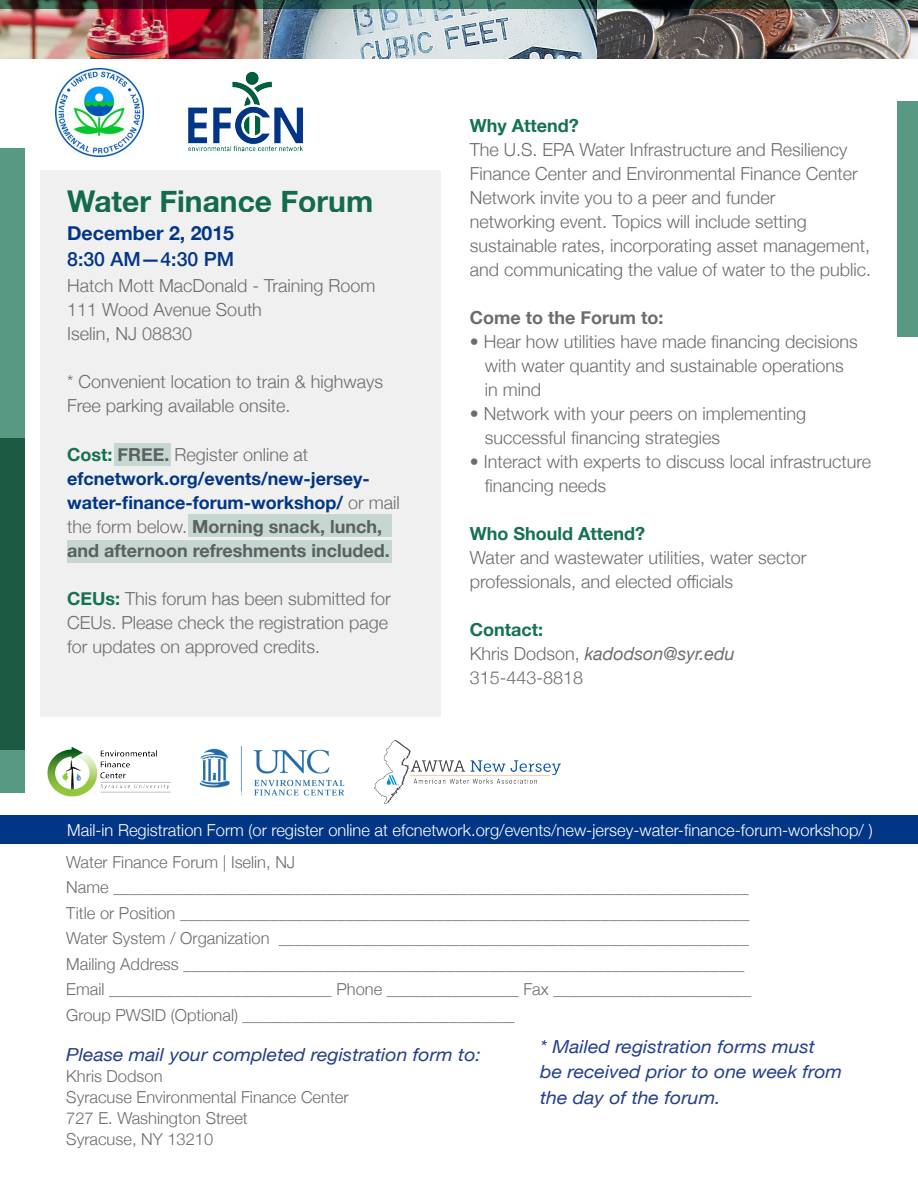
<style>
.page{position:relative;width:918px;height:1188px;background:#fff}
.page>*{position:absolute;margin:0;border:0;box-sizing:border-box;transform-origin:0 0}
.t1{font:700 30px "Helvetica Neue";color:#157153}
.t2{font:700 19.5px "Helvetica Neue";color:#013686}
.t3{font:500 19.5px "Helvetica Neue";color:#013686}
.t4{font:300 18px/24px "Helvetica Neue";color:#6c6d70}
.t5{font:700 18px/24px "Helvetica Neue";color:#013686}
.t6{font:italic 18px/25.5px "Helvetica Neue";color:#253f8e;scale:1.08 1}
.t7{font:700 18px "Helvetica Neue";color:#157153}
.t8{font:italic 18px "Helvetica Neue";color:#6c6d70}
.t9{font:700 18px "Helvetica Neue";color:#6c6d70}
.t10{font:300 16.5px "Helvetica Neue";color:#6c6d70}
.t11{font:300 16.5px "Helvetica Neue";color:#fff}
.s1{color:#157153}
.s2{color:#6c6d70}
.s3{font-weight:300;color:#6c6d70}
.s4{font-weight:700;color:#157153}
.s5{font-weight:300;font-style:normal}
</style>
<div class="page">
<img style="left:0;top:9px;width:264px;height:49px">
<div style="left:40px;top:170px;width:401px;height:547px;background:#f0f0f0"></div>
<div style="left:0;top:148px;width:24px;height:601px;background:#579983"></div>
<svg style="left:0;top:438px;width:24px;height:354px;background:#23614a"></svg>
<div style="left:0;top:815px;width:918px;height:29px;background:#013686"></div>
<img style="left:188px;top:71px;width:115px;height:81px">
<img style="left:264px;top:9px;width:333px;height:49px">
<img style="left:597px;top:9px;width:320px;height:49px">
<div style="left:897px;top:102px;width:21px;height:235px;background:#579983"></div>
<img style="left:199px;top:746px;width:146px;height:50px">
<svg style="left:0;top:0;width:918px;height:9px;background:#354842"></svg>
<img style="left:55px;top:69px;width:88px;height:87px">
<img style="left:47px;top:746px;width:123px;height:51px">
<img style="left:374px;top:740px;width:187px;height:63px">
<div style="left:67px;top:540px;width:325px;height:23px;background:#c6d6d1"></div>
<div style="left:188px;top:515px;width:204px;height:22px;background:#c6d6d1"></div>
<div style="left:114px;top:444px;width:57px;height:22px;background:#c6d6d1"></div>
<h1 class="t1" style="left:67px;top:177px;width:308px">Water Finance Forum</h1>
<p class="t2" style="left:67px;top:218px;width:168px">December 2, 2015</p>
<p class="t3" style="left:67px;top:243px;width:168px">8:30 AM—4:30 PM</p>
<p class="t4" style="left:67px;top:272px;width:310px">Hatch Mott MacDonald - Training Room</p>
<p class="t4" style="left:67px;top:296px;width:196px">111 Wood Avenue South</p>
<p class="t4" style="left:67px;top:320px;width:127px">Iselin, NJ 08830</p>
<p class="t4" style="left:67px;top:368px;width:318px">* Convenient location to train &amp; highways</p>
<p class="t4" style="left:67px;top:392px;width:225px">Free parking available onsite.</p>
<p class="t5" style="left:67px;top:443px;width:334px"><span class="s1">Cost:</span> <span class="s2">FREE.</span> <span class="s3">Register online at </span>efcnetwork.org/events/new-jersey&shy;water-finance-forum-workshop/ <span class="s3">or mail the form below.</span> <span class="s2">Morning snack, lunch, and afternoon refreshments included.</span></p>
<p class="t4" style="left:67px;top:585px;width:325px"><span class="s4">CEUs:</span> This forum has been submitted for<br>CEUs. Please check the registration page for updates on approved credits.</p>
<p class="t7" style="left:470px;top:112px;width:111px">Why Attend?</p>
<p class="t4" style="left:470px;top:137px;width:403px">The U.S. EPA Water Infrastructure and Resiliency Finance Center and Environmental Finance Center Network invite you to a peer and funder<br>networking event. Topics will include setting sustainable rates, incorporating asset management, and communicating the value of water to the public.</p>
<p class="t9" style="left:470px;top:304px;width:195px">Come to the Forum to:</p>
<p class="t4" style="left:470px;top:329px;width:390px">• Hear how utilities have made financing decisions</p>
<p class="t4" style="left:485px;top:353px;width:361px">with water quantity and sustainable operations in mind</p>
<p class="t4" style="left:470px;top:401px;width:338px">• Network with your peers on implementing</p>
<p class="t4" style="left:485px;top:425px;width:237px">successful financing strategies</p>
<p class="t4" style="left:470px;top:449px;width:403px">• Interact with experts to discuss local infrastructure</p>
<p class="t4" style="left:485px;top:473px;width:123px">financing needs</p>
<p class="t7" style="left:470px;top:520px;width:177px">Who Should Attend?</p>
<p class="t4" style="left:470px;top:545px;width:338px">Water and wastewater utilities, water sector professionals, and elected officials</p>
<p class="t7" style="left:470px;top:616px;width:75px">Contact:</p>
<p class="t8" style="left:470px;top:641px;width:267px"><span class="s5">Khris Dodson,</span> kadodson@syr.edu</p>
<p class="t4" style="left:470px;top:665px;width:115px">315-443-8818</p>
<p class="t11" style="left:67px;top:816px;width:807px">Mail-in Registration Form (or register online at efcnetwork.org/events/new-jersey-water-finance-forum-workshop/ )</p>
<p class="t10" style="left:66px;top:849px;width:230px">Water Finance Forum | Iselin, NJ</p>
<p class="t10" style="left:66px;top:874px;width:684px">Name _____________________________________________________________________________</p>
<p class="t10" style="left:66px;top:900px;width:685px">Title or Position _____________________________________________________________________</p>
<p class="t10" style="left:66px;top:925px;width:684px">Water System / Organization _________________________________________________________</p>
<p class="t10" style="left:66px;top:951px;width:680px">Mailing Address ____________________________________________________________________</p>
<p class="t10" style="left:66px;top:976px;width:687px">Email ___________________________ Phone ________________ Fax ________________________</p>
<p class="t10" style="left:66px;top:1002px;width:450px">Group PWSID (Optional) _________________________________</p>
<p class="t6" style="left:66px;top:1043px;width:385px">Please mail your completed registration form to:</p>
<p class="t10" style="left:66px;top:1063px;width:98px">Khris Dodson</p>
<p class="t10" style="left:66px;top:1084px;width:284px">Syracuse Environmental Finance Center</p>
<p class="t10" style="left:66px;top:1105px;width:183px">727 E. Washington Street</p>
<p class="t10" style="left:66px;top:1126px;width:149px">Syracuse, NY 13210</p>
<p class="t6" style="left:540px;top:1035px;width:281px">* Mailed registration forms must<br>be received prior to one week from the day of the forum.</p>
</div>
